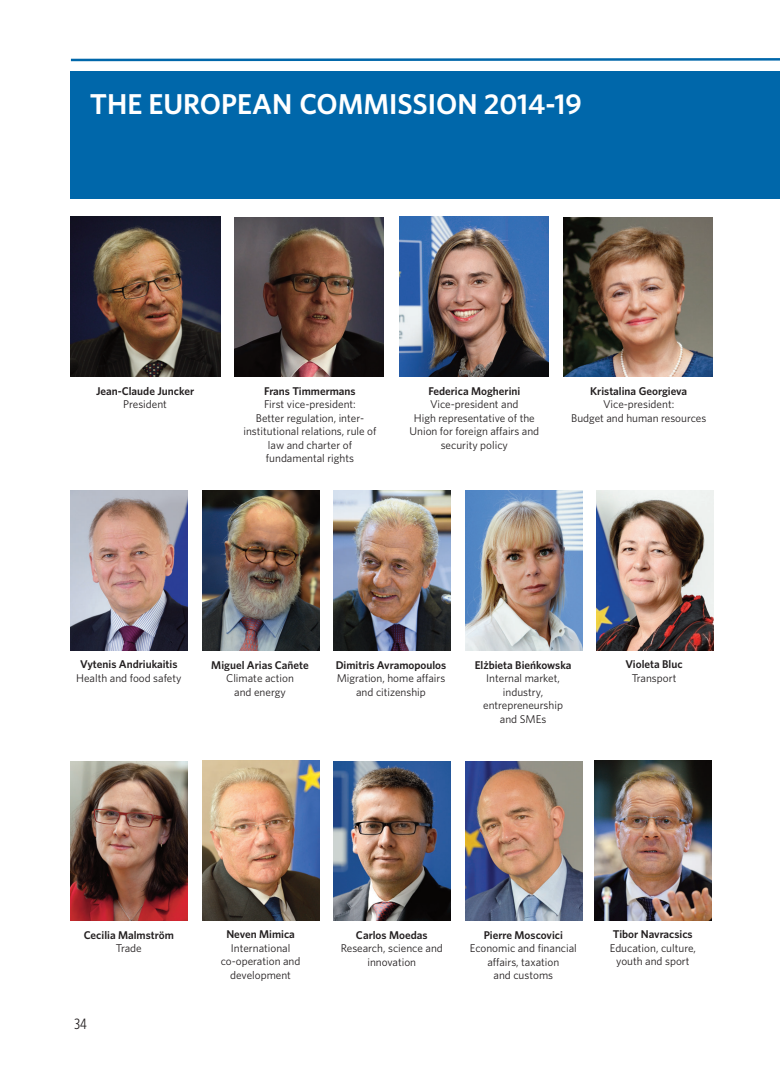
<style>
.page{position:relative;width:780px;height:1088px;background:#fff}
.page>*{position:absolute;margin:0;border:0;box-sizing:border-box;transform-origin:0 0}
.t1{font:600 28.75px "Whitney";color:#fff}
.t2{font:15px "Whitney Condensed";color:#231f20}
.t3{font:11.25px/13.5px "Whitney";color:#231f20;text-align:center}
.t4{font:600 11.25px "Whitney";color:#231f20}
</style>
<div class="page">
<svg style="left:70px;top:58px;width:710px;height:4px"></svg>
<div style="left:71px;top:71px;width:709px;height:127px;background:#0067aa"></div>
<img style="left:71px;top:217px;width:149px;height:159px">
<img style="left:234px;top:217px;width:149px;height:160px">
<img style="left:399px;top:217px;width:149px;height:159px">
<img style="left:563px;top:217px;width:149px;height:160px">
<img style="left:71px;top:491px;width:117px;height:159px">
<img style="left:202px;top:491px;width:117px;height:159px">
<img style="left:333px;top:491px;width:117px;height:159px">
<img style="left:465px;top:491px;width:117px;height:159px">
<img style="left:596px;top:491px;width:117px;height:159px">
<img style="left:71px;top:761px;width:117px;height:160px">
<img style="left:203px;top:761px;width:116px;height:159px">
<img style="left:334px;top:761px;width:117px;height:160px">
<img style="left:465px;top:761px;width:117px;height:160px">
<img style="left:595px;top:761px;width:116px;height:159px">
<h1 class="t1" style="left:90px;top:93px;width:493px">THE EUROPEAN COMMISSION 2014-19</h1>
<p class="t4" style="left:96px;top:387px;width:99px">Jean-Claude Juncker</p>
<p class="t3" style="left:123px;top:399px;width:45px">President</p>
<p class="t4" style="left:264px;top:386px;width:93px">Frans Timmermans</p>
<p class="t3" style="left:243px;top:398px;width:134px">First vice-president:<br>Better regulation, inter&shy;institutional relations, rule of law and charter of fundamental rights</p>
<p class="t4" style="left:428px;top:387px;width:93px">Federica Mogherini</p>
<p class="t3" style="left:409px;top:399px;width:131px">Vice-president and<br>High representative of the<br>Union for foreign affairs and security policy</p>
<p class="t4" style="left:590px;top:387px;width:99px">Kristalina Georgieva</p>
<p class="t3" style="left:571px;top:399px;width:137px">Vice-president:<br>Budget and human resources</p>
<p class="t4" style="left:80px;top:660px;width:99px">Vytenis Andriukaitis</p>
<p class="t3" style="left:76px;top:672px;width:107px">Health and food safety</p>
<p class="t4" style="left:211px;top:660px;width:99px">Miguel Arias Cañete</p>
<p class="t3" style="left:226px;top:672px;width:69px">Climate action and energy</p>
<p class="t4" style="left:336px;top:660px;width:112px">Dimitris Avramopoulos</p>
<p class="t3" style="left:337px;top:672px;width:110px">Migration, home affairs and citizenship</p>
<p class="t4" style="left:474px;top:660px;width:98px">Elżbieta Bieńkowska</p>
<p class="t3" style="left:483px;top:672px;width:81px">Internal market, industry, entrepreneurship and SMEs</p>
<p class="t4" style="left:625px;top:660px;width:59px">Violeta Bluc</p>
<p class="t3" style="left:631px;top:672px;width:46px">Transport</p>
<p class="t4" style="left:84px;top:931px;width:92px">Cecilia Malmström</p>
<p class="t3" style="left:116px;top:942px;width:27px">Trade</p>
<h2 class="t2" style="left:75px;top:1018px;width:14px">34</h2>
<p class="t4" style="left:226px;top:930px;width:70px">Neven Mimica</p>
<p class="t3" style="left:221px;top:942px;width:81px">International co-operation and development</p>
<p class="t4" style="left:356px;top:931px;width:73px">Carlos Moedas</p>
<p class="t3" style="left:340px;top:942px;width:104px">Research, science and innovation</p>
<p class="t4" style="left:483px;top:931px;width:81px">Pierre Moscovici</p>
<p class="t3" style="left:470px;top:942px;width:109px">Economic and financial affairs, taxation<br>and customs</p>
<p class="t4" style="left:613px;top:930px;width:81px">Tibor Navracsics</p>
<p class="t3" style="left:609px;top:942px;width:88px">Education, culture, youth and sport</p>
</div>
